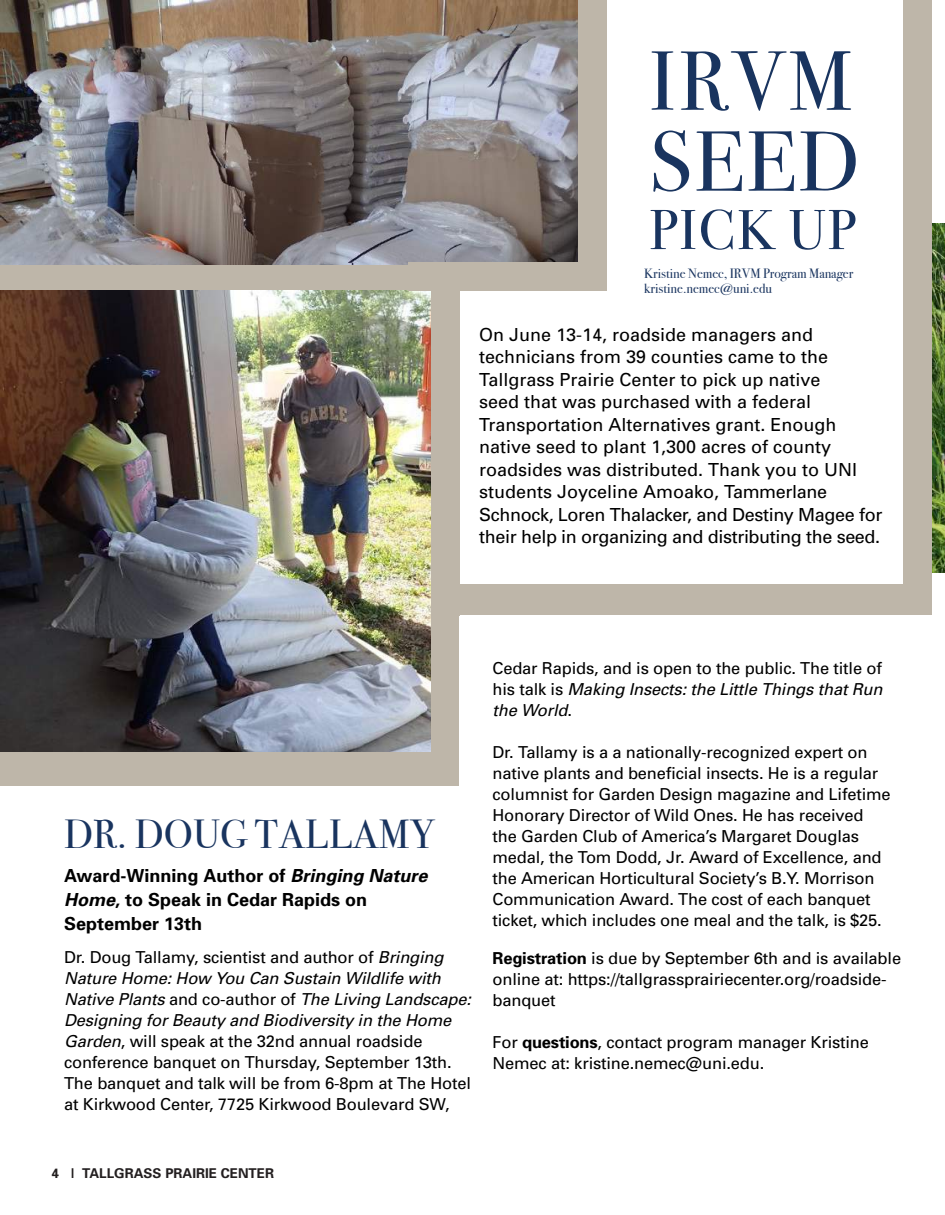
<style>
.page{position:relative;width:945px;height:1215px;background:#fff}
.page>*{position:absolute;margin:0;border:0;box-sizing:border-box;transform-origin:0 0}
.t1{font:85.05px "Bodoni Svty Two ITCTT";color:#19345f}
.t2{font:84px "Bodoni Svty Two ITCTT";color:#19345f}
.t3{font:56.25px "Bodoni Svty Two ITCTT";letter-spacing:.03em;color:#19345f}
.t4{font:40.5px "Bodoni Svty Two ITCTT";letter-spacing:.03em;color:#19345f}
.t5{font:18px/22.5px "Univers";color:#000}
.t6{font:700 18px/24px "Univers";color:#000}
.t7{font:16.5px/21px "Univers";letter-spacing:-.01em;color:#000}
.t8{font:13.5px/15px "Bodoni Svty Two ITCTT";color:#19345f}
.t9{font:700 13.5px "Univers";color:#231f20}
.s1{font-style:italic}
.s2{font-weight:700}
</style>
<div class="page">
<img style="left:932px;top:223px;width:13px;height:349px">
<div style="left:442px;top:563px;width:490px;height:52px;background:#beb6a9"></div>
<div style="left:0;top:0;width:460px;height:786px;background:#beb6a9"></div>
<div style="left:460px;top:293px;width:472px;height:291px;background:#fff"></div>
<img style="left:0;top:291px;width:430px;height:461px">
<img style="left:0;top:0;width:579px;height:264px">
<div style="left:903px;top:0;width:29px;height:606px;background:#beb6a9"></div>
<div style="left:579px;top:0;width:28px;height:291px;background:#beb6a9"></div>
<div style="left:409px;top:262px;width:198px;height:29px;background:#beb6a9"></div>
<h2 class="t2" style="left:649px;top:12px;width:204px">IRVM</h2>
<h1 class="t1" style="left:649px;top:92px;width:212px">SEED</h1>
<h3 class="t3" style="left:649px;top:184px;width:208px">PICK UP</h3>
<p class="t8" style="left:644px;top:265px;width:211px">Kristine Nemec, IRVM Program Manager kristine.nemec@uni.edu</p>
<p class="t5" style="left:479px;top:323px;width:405px">On June 13-14, roadside managers and technicians from 39 counties came to the Tallgrass Prairie Center to pick up native<br>seed that was purchased with a federal Transportation Alternatives grant. Enough native seed to plant 1,300 acres of county roadsides was distributed. Thank you to UNI students Joyceline Amoako, Tammerlane Schnock, Loren Thalacker, and Destiny Magee for their help in organizing and distributing the seed.</p>
<h3 class="t4" style="left:64px;top:801px;width:373px">DR. DOUG TALLAMY</h3>
<p class="t6" style="left:64px;top:863px;width:365px">Award-Winning Author of <span class="s1">Bringing Nature<br>Home</span>, to Speak in Cedar Rapids on<br>September 13th</p>
<p class="t7" style="left:64px;top:946px;width:408px">Dr. Doug Tallamy, scientist and author of <span class="s1">Bringing Nature Home: How You Can Sustain Wildlife with Native Plants</span> and co-author of <span class="s1">The Living Landscape:<br>Designing for Beauty and Biodiversity in the Home Garden</span>, will speak at the 32nd annual roadside conference banquet on Thursday, September 13th.<br>The banquet and talk will be from 6-8pm at The Hotel at Kirkwood Center, 7725 Kirkwood Boulevard SW,</p>
<p class="t7" style="left:493px;top:657px;width:392px;text-align:justify">Cedar Rapids, and is open to the public. The title of his talk is <span class="s1">Making Insects: the Little Things that Run the World</span>.</p>
<p class="t7" style="left:493px;top:741px;width:400px">Dr. Tallamy is a a nationally-recognized expert on native plants and beneficial insects. He is a regular columnist for Garden Design magazine and Lifetime Honorary Director of Wild Ones. He has received the Garden Club of America’s Margaret Douglas medal, the Tom Dodd, Jr. Award of Excellence, and the American Horticultural Society’s B.Y. Morrison Communication Award. The cost of each banquet ticket, which includes one meal and the talk, is $25.</p>
<p class="t7" style="left:493px;top:948px;width:410px"><span class="s2">Registration</span> is due by September 6th and is available online at: https://tallgrassprairiecenter.org/roadside&shy;banquet</p>
<p class="t7" style="left:493px;top:1032px;width:378px">For <span class="s2">questions</span>, contact program manager Kristine<br>Nemec at: kristine.nemec@uni.edu.</p>
<p class="t9" style="left:51px;top:1165px;width:224px">4 | TALLGRASS PRAIRIE CENTER</p>
</div>
